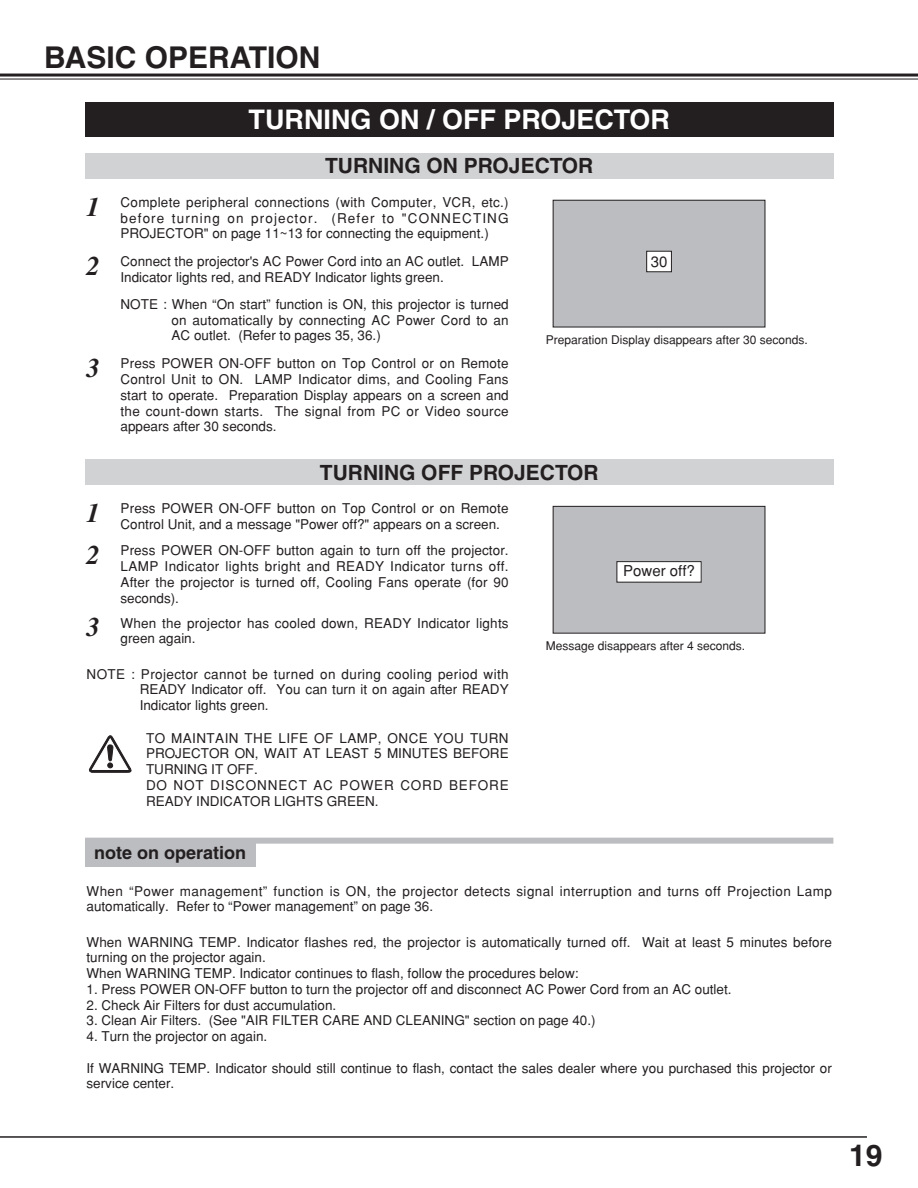
<style>
.page{position:relative;width:918px;height:1188px;background:#fff}
.page>*{position:absolute;margin:0;border:0;box-sizing:border-box;transform-origin:0 0}
.t1{font:700 30px "Helvetica";color:#231f20}
.t2{font:700 27px "Helvetica";color:#fff}
.t3{font:italic 700 27px/42.5px "Times";color:#231f20}
.t4{font:700 21px "Helvetica";color:#231f20}
.t5{font:700 18px "Helvetica";color:#231f20}
.t6{font:15px "Helvetica";color:#231f20}
.t7{font:13.5px/15.8px "Helvetica";color:#231f20}
.t8{font:13.5px/15.8px "Helvetica";letter-spacing:.03em;color:#231f20}
.t9{font:12px "Helvetica";color:#231f20}
.s1{font-family:"Times";font-weight:700;font-style:italic;font-size:27px}
</style>
<div class="page">
<hr style="left:0;top:74px;width:918px;height:3px;background:#231f20">
<hr style="left:0;top:79px;width:918px;height:1px;background:#231f20">
<hr style="left:0;top:1136px;width:867px;height:2px;background:#231f20">
<div style="left:85px;top:153px;width:748px;height:26px;background:#d1d2d4"></div>
<div style="left:85px;top:459px;width:748px;height:26px;background:#d1d2d4"></div>
<div style="left:85px;top:102px;width:748px;height:34px;background:#231f20"></div>
<svg style="left:88px;top:735px;width:44px;height:38px"></svg>
<div style="left:553px;top:200px;width:212px;height:127px;background:#bcbdc0"></div>
<div style="left:553px;top:200px;width:212px;height:127px;border:1px solid #231f20"></div>
<div style="left:647px;top:251px;width:24px;height:21px;background:#fff"></div>
<div style="left:646px;top:251px;width:26px;height:21px;border:1px solid #231f20"></div>
<div style="left:85px;top:838px;width:748px;height:6px;background:#bcbdc0"></div>
<div style="left:553px;top:506px;width:212px;height:127px;background:#bcbdc0"></div>
<div style="left:553px;top:506px;width:212px;height:128px;border:1px solid #231f20"></div>
<div style="left:617px;top:562px;width:84px;height:20px;background:#fff"></div>
<div style="left:617px;top:561px;width:85px;height:22px;border:1px solid #231f20"></div>
<div style="left:85px;top:841px;width:170px;height:26px;background:#bcbdc0"></div>
<h1 class="t1" style="left:44px;top:46px;width:278px">BASIC OPERATION</h1>
<h2 class="t2" style="left:249px;top:110px;width:423px">TURNING ON / OFF PROJECTOR</h2>
<h3 class="t4" style="left:325px;top:158px;width:270px">TURNING ON PROJECTOR</h3>
<p class="t7" style="left:121px;top:195px;width:390px;text-align:justify;text-indent:-34px"><span class="s1">1</span> Complete peripheral connections (with Computer, VCR, etc.) before turning on projector. (Refer to "CONNECTING PROJECTOR" on page 11~13 for connecting the equipment.)</p>
<h2 class="t3" style="left:87px;top:247px;width:15px">2</h2>
<h2 class="t3" style="left:87px;top:349px;width:15px">3</h2>
<p class="t7" style="left:121px;top:255px;width:390px">Connect the projector's AC Power Cord into an AC outlet. LAMP<br>Indicator lights red, and READY Indicator lights green.</p>
<p class="t7" style="left:172px;top:298px;width:339px;text-align:justify;text-indent:-51px">NOTE : When “On start” function is ON, this projector is turned on automatically by connecting AC Power Cord to an AC outlet. (Refer to pages 35, 36.)</p>
<p class="t7" style="left:121px;top:357px;width:390px;text-align:justify">Press POWER ON-OFF button on Top Control or on Remote Control Unit to ON. LAMP Indicator dims, and Cooling Fans start to operate. Preparation Display appears on a screen and the count-down starts. The signal from PC or Video source appears after 30 seconds.</p>
<p class="t6" style="left:651px;top:256px;width:18px">30</p>
<p class="t9" style="left:546px;top:335px;width:264px">Preparation Display disappears after 30 seconds.</p>
<h2 class="t3" style="left:87px;top:494px;width:15px">1<br>2</h2>
<h3 class="t4" style="left:320px;top:465px;width:280px">TURNING OFF PROJECTOR</h3>
<p class="t7" style="left:121px;top:502px;width:390px">Press POWER ON-OFF button on Top Control or on Remote<br>Control Unit, and a message "Power off?" appears on a screen.</p>
<p class="t7" style="left:121px;top:544px;width:390px;text-align:justify">Press POWER ON-OFF button again to turn off the projector.<br>LAMP Indicator lights bright and READY Indicator turns off.<br>After the projector is turned off, Cooling Fans operate (for 90 seconds).</p>
<p class="t6" style="left:623px;top:565px;width:73px">Power off?</p>
<p class="t7" style="left:121px;top:616px;width:390px;text-indent:-34px"><span class="s1">3</span> When the projector has cooled down, READY Indicator lights green again.</p>
<p class="t7" style="left:140px;top:667px;width:371px;text-align:justify;text-indent:-53px">NOTE : Projector cannot be turned on during cooling period with READY Indicator off. You can turn it on again after READY Indicator lights green.</p>
<p class="t7" style="left:146px;top:731px;width:364px">TO MAINTAIN THE LIFE OF LAMP, ONCE YOU TURN PROJECTOR ON, WAIT AT LEAST 5 MINUTES BEFORE TURNING IT OFF.<br>DO NOT DISCONNECT AC POWER CORD BEFORE READY INDICATOR LIGHTS GREEN.</p>
<h3 class="t5" style="left:94px;top:846px;width:153px">note on operation</h3>
<p class="t9" style="left:546px;top:641px;width:201px">Message disappears after 4 seconds.</p>
<p class="t8" style="left:87px;top:884px;width:747px">When “Power management” function is ON, the projector detects signal interruption and turns off Projection Lamp automatically. Refer to “Power management” on page 36.</p>
<p class="t7" style="left:87px;top:935px;width:747px">When WARNING TEMP. Indicator flashes red, the projector is automatically turned off. Wait at least 5 minutes before turning on the projector again.<br>When WARNING TEMP. Indicator continues to flash, follow the procedures below:</p>
<p class="t7" style="left:87px;top:983px;width:647px">1. Press POWER ON-OFF button to turn the projector off and disconnect AC Power Cord from an AC outlet.</p>
<p class="t7" style="left:87px;top:998px;width:251px">2. Check Air Filters for dust accumulation.</p>
<p class="t7" style="left:87px;top:1014px;width:511px">3. Clean Air Filters. (See "AIR FILTER CARE AND CLEANING" section on page 40.)</p>
<p class="t7" style="left:87px;top:1030px;width:182px">4. Turn the projector on again.</p>
<p class="t7" style="left:87px;top:1061px;width:747px">If WARNING TEMP. Indicator should still continue to flash, contact the sales dealer where you purchased this projector or service center.</p>
<h1 class="t1" style="left:849px;top:1145px;width:35px">19</h1>
</div>
